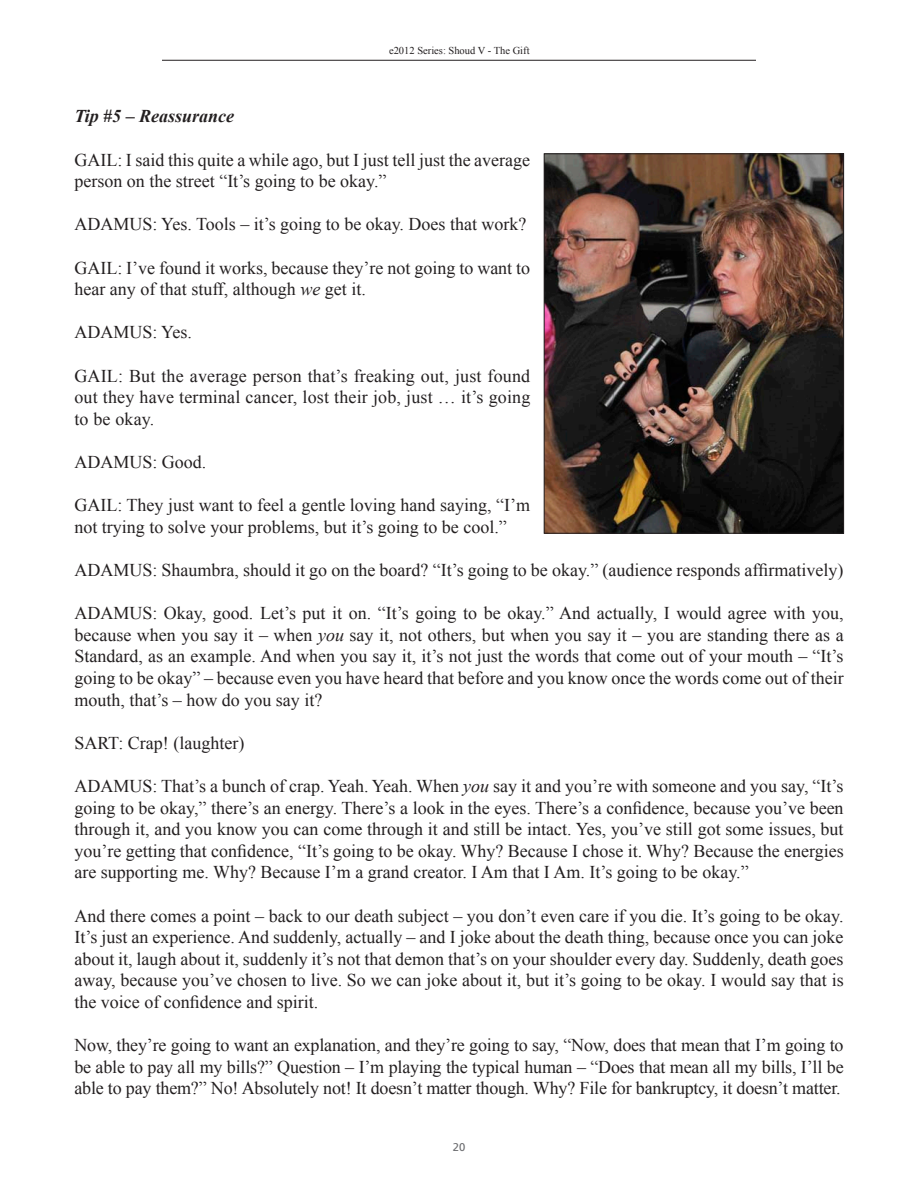
<style>
.page{position:relative;width:918px;height:1188px;background:#fff}
.page>*{position:absolute;margin:0;border:0;box-sizing:border-box;transform-origin:0 0}
.t1{font:18px/21.6px "Times New Roman";color:#231f20;text-align:justify}
.t2{font:italic 700 18px "Times New Roman";color:#231f20}
.t3{font:11.25px "Frutiger";color:#6c6d70}
.t4{font:10.5px "Times New Roman";color:#231f20}
.s1{font-style:italic}
</style>
<div class="page">
<hr style="left:162px;top:60px;width:594px;height:1px;background:#231f20">
<img style="left:546px;top:155px;width:296px;height:377px">
<div style="left:544px;top:153px;width:300px;height:381px;border:1px solid #231f20"></div>
<p class="t4" style="left:389px;top:43px;width:142px">e2012 Series: Shoud V - The Gift</p>
<p class="t2" style="left:74px;top:104px;width:161px">Tip #5 – Reassurance</p>
<p class="t1" style="left:74px;top:148px;width:457px">GAIL: I said this quite a while ago, but I just tell just the average person on the street “It’s going to be okay.”</p>
<p class="t1" style="left:74px;top:213px;width:454px">ADAMUS: Yes. Tools – it’s going to be okay. Does that work?</p>
<p class="t1" style="left:74px;top:256px;width:457px">GAIL: I’ve found it works, because they’re not going to want to hear any of that stuff, although <span class="s1">we</span> get it.</p>
<p class="t1" style="left:74px;top:321px;width:119px">ADAMUS: Yes.</p>
<p class="t1" style="left:74px;top:364px;width:458px">GAIL: But the average person that’s freaking out, just found out they have terminal cancer, lost their job, just … it’s going to be okay.</p>
<p class="t1" style="left:74px;top:451px;width:133px">ADAMUS: Good.</p>
<p class="t1" style="left:74px;top:494px;width:457px">GAIL: They just want to feel a gentle loving hand saying, “I’m not trying to solve your problems, but it’s going to be cool.”</p>
<p class="t1" style="left:74px;top:559px;width:771px">ADAMUS: Shaumbra, should it go on the board? “It’s going to be okay.” (audience responds affirmatively)</p>
<p class="t1" style="left:74px;top:602px;width:771px">ADAMUS: Okay, good. Let’s put it on. “It’s going to be okay.” And actually, I would agree with you, because when you say it – when <span class="s1">you</span> say it, not others, but when you say it – you are standing there as a Standard, as an example. And when you say it, it’s not just the words that come out of your mouth – “It’s going to be okay” – because even you have heard that before and you know once the words come out of their mouth, that’s – how do you say it?</p>
<p class="t1" style="left:74px;top:732px;width:171px">SART: Crap! (laughter)</p>
<p class="t1" style="left:74px;top:775px;width:771px">ADAMUS: That’s a bunch of crap. Yeah. Yeah. When <span class="s1">you</span> say it and you’re with someone and you say, “It’s going to be okay,” there’s an energy. There’s a look in the eyes. There’s a confidence, because you’ve been through it, and you know you can come through it and still be intact. Yes, you’ve still got some issues, but you’re getting that confidence, “It’s going to be okay. Why? Because I chose it. Why? Because the energies are supporting me. Why? Because I’m a grand creator. I Am that I Am. It’s going to be okay.”</p>
<p class="t1" style="left:74px;top:904px;width:771px">And there comes a point – back to our death subject – you don’t even care if you die. It’s going to be okay.<br>It’s just an experience. And suddenly, actually – and I joke about the death thing, because once you can joke about it, laugh about it, suddenly it’s not that demon that’s on your shoulder every day. Suddenly, death goes away, because you’ve chosen to live. So we can joke about it, but it’s going to be okay. I would say that is the voice of confidence and spirit.</p>
<p class="t1" style="left:74px;top:1034px;width:771px">Now, they’re going to want an explanation, and they’re going to say, “Now, does that mean that I’m going to be able to pay all my bills?” Question – I’m playing the typical human – “Does that mean all my bills, I’ll be able to pay them?” No! Absolutely not! It doesn’t matter though. Why? File for bankruptcy, it doesn’t matter.</p>
<p class="t3" style="left:453px;top:1141px;width:14px">20</p>
</div>
